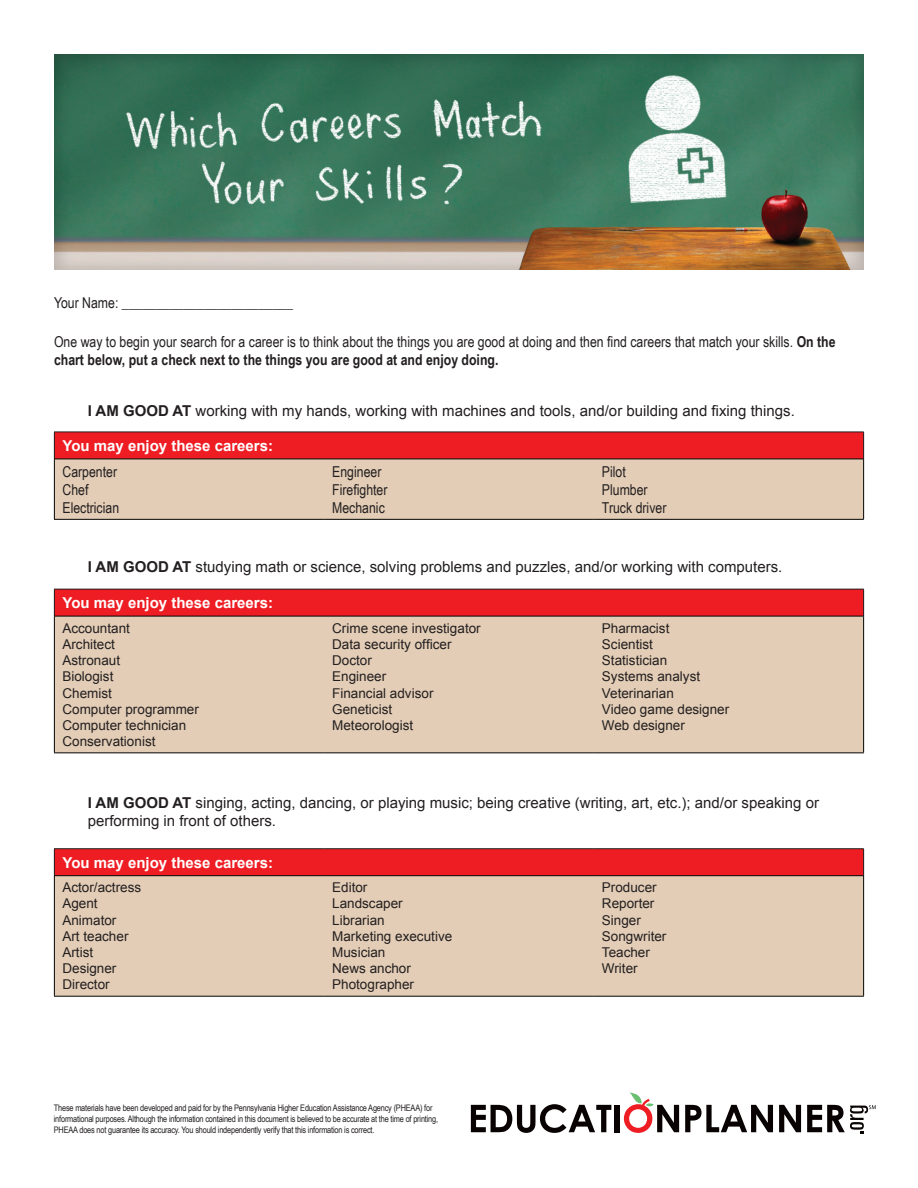
<style>
.page{position:relative;width:918px;height:1188px;background:#fff}
.page>*{position:absolute;margin:0;border:0;box-sizing:border-box;transform-origin:0 0}
.t1{font:15px/18px "Arial";color:#231f20}
.t2{font:15px/18px "Arial Narrow";color:#231f20}
.t3{font:700 15px "Arial";color:#fff}
.t4{font:13.5px/16.2px "Arial";color:#231f20}
.t5{font:9px/10.8px "Arial Narrow";letter-spacing:-.02em;color:#231f20}
.s1{font-weight:700}
</style>
<div class="page">
<svg style="left:471px;top:1104px;width:140px;height:29px"></svg>
<div style="left:614px;top:1105px;width:6px;height:27px;background:#080302"></div>
<svg style="left:685px;top:1105px;width:88px;height:27px"></svg>
<svg style="left:779px;top:1105px;width:22px;height:27px"></svg>
<svg style="left:624px;top:1093px;width:55px;height:40px"></svg>
<svg style="left:807px;top:1105px;width:69px;height:29px"></svg>
<img style="left:54px;top:54px;width:810px;height:216px">
<div style="left:54px;top:432px;width:810px;height:27px;background:#ee1d23"></div>
<div style="left:55px;top:460px;width:808px;height:59px;background:#e3cdb6"></div>
<svg style="left:54px;top:433px;width:1px;height:26px"></svg>
<hr style="left:54px;top:432px;width:270px;height:1px;background:#231f20">
<hr style="left:324px;top:432px;width:270px;height:1px;background:#231f20">
<hr style="left:594px;top:432px;width:270px;height:1px;background:#231f20">
<svg style="left:863px;top:432px;width:1px;height:27px"></svg>
<hr style="left:54px;top:459px;width:1px;height:60px;background:#040503">
<hr style="left:54px;top:459px;width:270px;height:1px;background:#040503">
<hr style="left:324px;top:459px;width:270px;height:1px;background:#040503">
<hr style="left:594px;top:459px;width:270px;height:1px;background:#040503">
<hr style="left:863px;top:459px;width:1px;height:60px;background:#040503">
<hr style="left:54px;top:519px;width:270px;height:1px;background:#040503">
<hr style="left:324px;top:519px;width:270px;height:1px;background:#040503">
<hr style="left:594px;top:519px;width:270px;height:1px;background:#040503">
<div style="left:54px;top:589px;width:810px;height:27px;background:#ee1d23"></div>
<div style="left:55px;top:617px;width:808px;height:135px;background:#e3cdb6"></div>
<svg style="left:54px;top:590px;width:1px;height:26px"></svg>
<hr style="left:54px;top:589px;width:270px;height:1px;background:#231f20">
<hr style="left:324px;top:589px;width:270px;height:1px;background:#231f20">
<hr style="left:594px;top:589px;width:270px;height:1px;background:#231f20">
<svg style="left:863px;top:590px;width:1px;height:26px"></svg>
<hr style="left:54px;top:616px;width:1px;height:136px;background:#040503">
<hr style="left:54px;top:616px;width:270px;height:1px;background:#040503">
<hr style="left:324px;top:616px;width:270px;height:1px;background:#040503">
<hr style="left:594px;top:616px;width:270px;height:1px;background:#040503">
<hr style="left:863px;top:616px;width:1px;height:136px;background:#040503">
<hr style="left:54px;top:752px;width:270px;height:1px;background:#040503">
<hr style="left:324px;top:752px;width:270px;height:1px;background:#040503">
<hr style="left:594px;top:752px;width:270px;height:1px;background:#040503">
<div style="left:54px;top:849px;width:810px;height:27px;background:#ee1d23"></div>
<div style="left:55px;top:876px;width:808px;height:120px;background:#e3cdb6"></div>
<svg style="left:54px;top:849px;width:1px;height:26px"></svg>
<hr style="left:54px;top:848px;width:270px;height:1px;background:#231f20">
<hr style="left:324px;top:848px;width:270px;height:1px;background:#231f20">
<hr style="left:594px;top:848px;width:270px;height:1px;background:#231f20">
<svg style="left:863px;top:849px;width:1px;height:26px"></svg>
<hr style="left:54px;top:876px;width:1px;height:120px;background:#040503">
<hr style="left:54px;top:875px;width:270px;height:1px;background:#040503">
<hr style="left:324px;top:875px;width:270px;height:1px;background:#040503">
<hr style="left:594px;top:875px;width:270px;height:1px;background:#040503">
<hr style="left:863px;top:876px;width:1px;height:120px;background:#040503">
<hr style="left:54px;top:996px;width:270px;height:1px;background:#040503">
<hr style="left:324px;top:996px;width:270px;height:1px;background:#040503">
<hr style="left:594px;top:996px;width:270px;height:1px;background:#040503">
<p class="t2" style="left:54px;top:294px;width:240px">your Name: _________________________</p>
<p class="t2" style="left:54px;top:332px;width:783px">One way to begin your search for a career is to think about the things you are good at doing and then find careers that match your skills. <span class="s1">On the chart below, put a check next to the things you are good at and enjoy doing.</span></p>
<p class="t1" style="left:88px;top:402px;width:709px"><span class="s1">I AM GOOD AT</span> working with my hands, working with machines and tools, and/or building and fixing things.</p>
<p class="t3" style="left:62px;top:436px;width:212px">You may enjoy these careers:</p>
<p class="t2" style="left:62px;top:462px;width:58px">Carpenter<br>Chef<br>Electrician</p>
<p class="t2" style="left:332px;top:462px;width:57px">Engineer<br>Firefighter<br>Mechanic</p>
<p class="t2" style="left:602px;top:462px;width:66px">Pilot<br>Plumber<br>Truck driver</p>
<p class="t1" style="left:88px;top:558px;width:696px"><span class="s1">I AM GOOD AT</span> studying math or science, solving problems and puzzles, and/or working with computers.</p>
<p class="t3" style="left:62px;top:593px;width:212px">You may enjoy these careers:</p>
<p class="t4" style="left:62px;top:620px;width:138px">Accountant<br>Architect<br>Astronaut<br>Biologist<br>Chemist<br>Computer programmer<br>Computer technician<br>Conservationist</p>
<p class="t4" style="left:332px;top:620px;width:150px">Crime scene investigator<br>Data security officer<br>Doctor<br>Engineer<br>Financial advisor<br>Geneticist<br>Meteorologist</p>
<p class="t4" style="left:602px;top:620px;width:129px">Pharmacist<br>Scientist<br>Statistician<br>Systems analyst<br>Veterinarian<br>Video game designer<br>Web designer</p>
<p class="t1" style="left:88px;top:794px;width:733px"><span class="s1">I AM GOOD AT</span> singing, acting, dancing, or playing music; being creative (writing, art, etc.); and/or speaking or performing in front of others.</p>
<p class="t3" style="left:62px;top:853px;width:212px">You may enjoy these careers:</p>
<p class="t4" style="left:62px;top:880px;width:80px">Actor/actress<br>Agent<br>Animator<br>Art teacher<br>Artist<br>Designer<br>Director</p>
<p class="t4" style="left:332px;top:880px;width:122px">Editor<br>Landscaper<br>Librarian<br>Marketing executive<br>Musician<br>News anchor<br>Photographer</p>
<p class="t4" style="left:602px;top:880px;width:66px">Producer<br>Reporter<br>Singer<br>Songwriter<br>Teacher<br>Writer</p>
<p class="t5" style="left:54px;top:1103px;width:386px">These materials have been developed and paid for by the Pennsylvania Higher Education Assistance Agency (PHEAA) for informational purposes. Although the information contained in this document is believed to be accurate at the time of printing,<br>PHEAA does not guarantee its accuracy. You should independently verify that this information is correct.</p>
</div>
